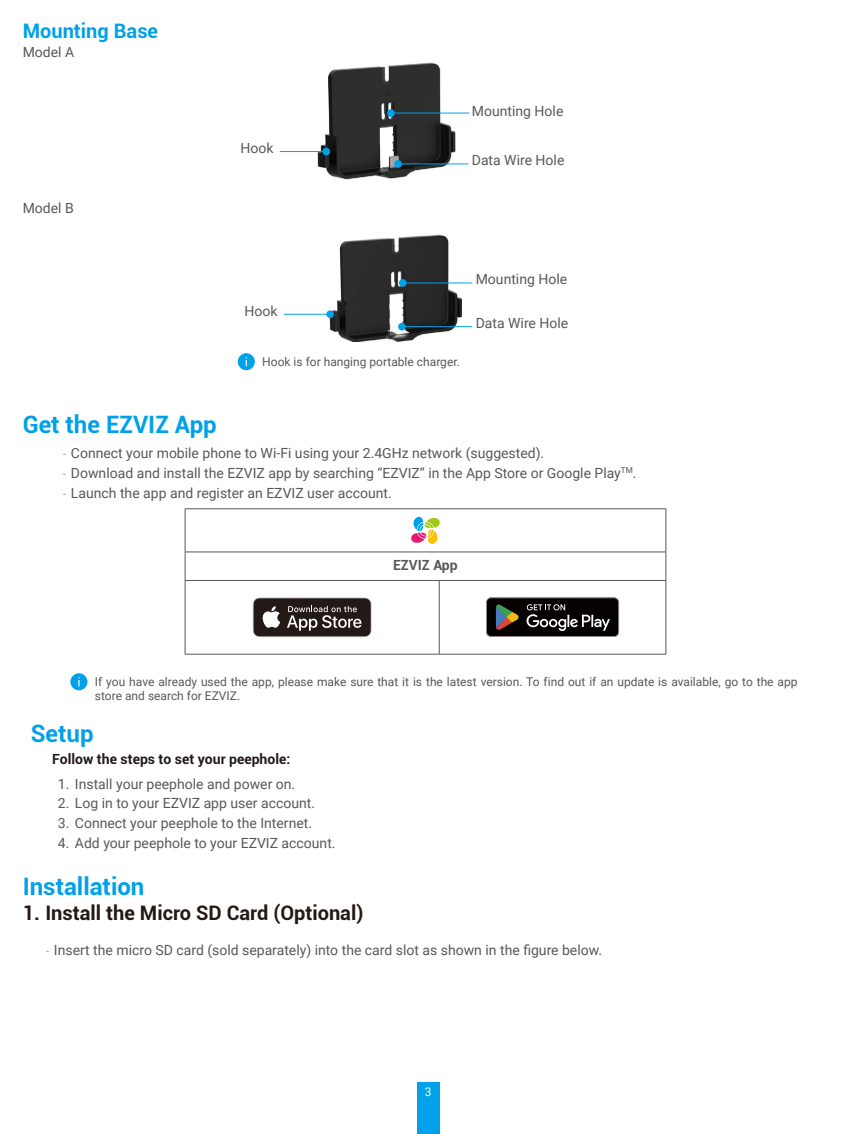
<style>
.page{position:relative;width:851px;height:1134px;background:#fff}
.page>*{position:absolute;margin:0;border:0;box-sizing:border-box;transform-origin:0 0}
.t1{font:700 24px "Roboto";color:#00a1e9}
.t2{font:700 20px "Roboto";color:#231916}
.t3{font:700 20px "Roboto";color:#00a1e9}
.t4{font:14px "Roboto";color:#595857}
.t5{font:700 14px "Roboto";color:#231916}
.t6{font:700 14px "Roboto";color:#595857}
.t7{font:12px/14.4px "Roboto";color:#595857}
.t8{font:12px "Roboto";color:#fff}
.s1{font-family:"DIN Cond";font-weight:300}
</style>
<div class="page">
<div style="left:417px;top:1083px;width:22px;height:51px;background:#00a1e9"></div>
<img style="left:316px;top:62px;width:140px;height:118px">
<hr style="left:393px;top:113px;width:76px;height:1px;background:#00a1e8">
<hr style="left:399px;top:163px;width:69px;height:1px;background:#00a1e8">
<div style="left:387px;top:109px;width:8px;height:8px;background:#00a1e8;border-radius:50%"></div>
<div style="left:394px;top:160px;width:8px;height:8px;background:#00a1e8;border-radius:50%"></div>
<hr style="left:280px;top:151px;width:44px;height:1px;background:#00a1e8">
<div style="left:322px;top:148px;width:8px;height:7px;background:#00a1e8;border-radius:50%"></div>
<img style="left:329px;top:234px;width:132px;height:107px">
<hr style="left:402px;top:282px;width:70px;height:1px;background:#00a1e8">
<hr style="left:402px;top:326px;width:70px;height:1px;background:#00a1e8">
<div style="left:399px;top:279px;width:7px;height:8px;background:#00a1e8;border-radius:50%"></div>
<div style="left:398px;top:323px;width:8px;height:7px;background:#00a1e8;border-radius:50%"></div>
<hr style="left:284px;top:314px;width:44px;height:1px;background:#00a1e8">
<div style="left:326px;top:310px;width:8px;height:8px;background:#00a1e8;border-radius:50%"></div>
<div style="left:238px;top:353px;width:17px;height:17px;background:#00a1e9;border-radius:50%"></div>
<hr style="left:185px;top:552px;width:254px;height:1px;background:#595857">
<hr style="left:439px;top:552px;width:227px;height:1px;background:#595857">
<hr style="left:185px;top:580px;width:254px;height:1px;background:#595857">
<hr style="left:439px;top:580px;width:227px;height:1px;background:#595857">
<hr style="left:439px;top:581px;width:1px;height:73px;background:#595857">
<hr style="left:185px;top:508px;width:254px;height:1px;background:#595857">
<hr style="left:185px;top:509px;width:1px;height:43px;background:#595857">
<hr style="left:439px;top:508px;width:227px;height:1px;background:#595857">
<hr style="left:665px;top:509px;width:1px;height:43px;background:#595857">
<svg style="left:185px;top:552px;width:1px;height:28px"></svg>
<svg style="left:665px;top:552px;width:1px;height:28px"></svg>
<hr style="left:185px;top:581px;width:1px;height:73px;background:#595857">
<hr style="left:665px;top:581px;width:1px;height:73px;background:#595857">
<hr style="left:185px;top:654px;width:254px;height:1px;background:#595857">
<hr style="left:439px;top:654px;width:227px;height:1px;background:#595857">
<svg style="left:411px;top:517px;width:29px;height:27px"></svg>
<svg style="left:253px;top:597px;width:118px;height:40px"></svg>
<svg style="left:486px;top:597px;width:133px;height:40px"></svg>
<div style="left:70px;top:673px;width:17px;height:17px;background:#00a1e9;border-radius:50%"></div>
<h2 class="t3" style="left:23px;top:16px;width:137px">Mounting Base</h2>
<p class="t4" style="left:23px;top:42px;width:53px">Model A</p>
<p class="t4" style="left:23px;top:198px;width:53px">Model B</p>
<p class="t4" style="left:240px;top:139px;width:35px">Hook</p>
<p class="t4" style="left:472px;top:102px;width:93px">Mounting Hole</p>
<p class="t4" style="left:471px;top:150px;width:94px">Data Wire Hole</p>
<p class="t4" style="left:244px;top:301px;width:35px">Hook</p>
<p class="t7" style="left:262px;top:354px;width:199px">Hook is for hanging portable charger.</p>
<p class="t4" style="left:475px;top:269px;width:93px">Mounting Hole</p>
<p class="t4" style="left:475px;top:313px;width:94px">Data Wire Hole</p>
<h1 class="t1" style="left:23px;top:408px;width:195px">Get the EZVIZ App</h1>
<p class="t4" style="left:62px;top:444px;width:483px"><span class="s1">-</span> Connect your mobile phone to Wi-Fi using your 2.4GHz network (suggested).</p>
<p class="t4" style="left:62px;top:463px;width:575px"><span class="s1">-</span> Download and install the EZVIZ app by searching “EZVIZ” in the App Store or Google Play<sup>TM</sup>.</p>
<p class="t4" style="left:62px;top:483px;width:331px"><span class="s1">-</span> Launch the app and register an EZVIZ user account.</p>
<p class="t6" style="left:393px;top:556px;width:66px">EZVIZ App</p>
<p class="t7" style="left:95px;top:674px;width:704px">If you have already used the app, please make sure that it is the latest version. To find out if an update is available, go to the app store and search for EZVIZ.</p>
<h1 class="t1" style="left:31px;top:716px;width:64px">Setup</h1>
<p class="t5" style="left:52px;top:749px;width:239px">Follow the steps to set your peephole:</p>
<p class="t4" style="left:58px;top:774px;width:239px">1. Install your peephole and power on.</p>
<p class="t4" style="left:58px;top:793px;width:258px">2. Log in to your EZVIZ app user account.</p>
<p class="t4" style="left:58px;top:813px;width:256px">3. Connect your peephole to the Internet.</p>
<p class="t4" style="left:58px;top:833px;width:279px">4. Add your peephole to your EZVIZ account.</p>
<h1 class="t1" style="left:23px;top:869px;width:123px">Installation</h1>
<h2 class="t2" style="left:23px;top:899px;width:342px">1. Install the Micro SD Card (Optional)</h2>
<p class="t4" style="left:45px;top:940px;width:558px"><span class="s1">-</span> Insert the micro SD card (sold separately) into the card slot as shown in the figure below.</p>
<p class="t8" style="left:425px;top:1083px;width:8px">3</p>
</div>
